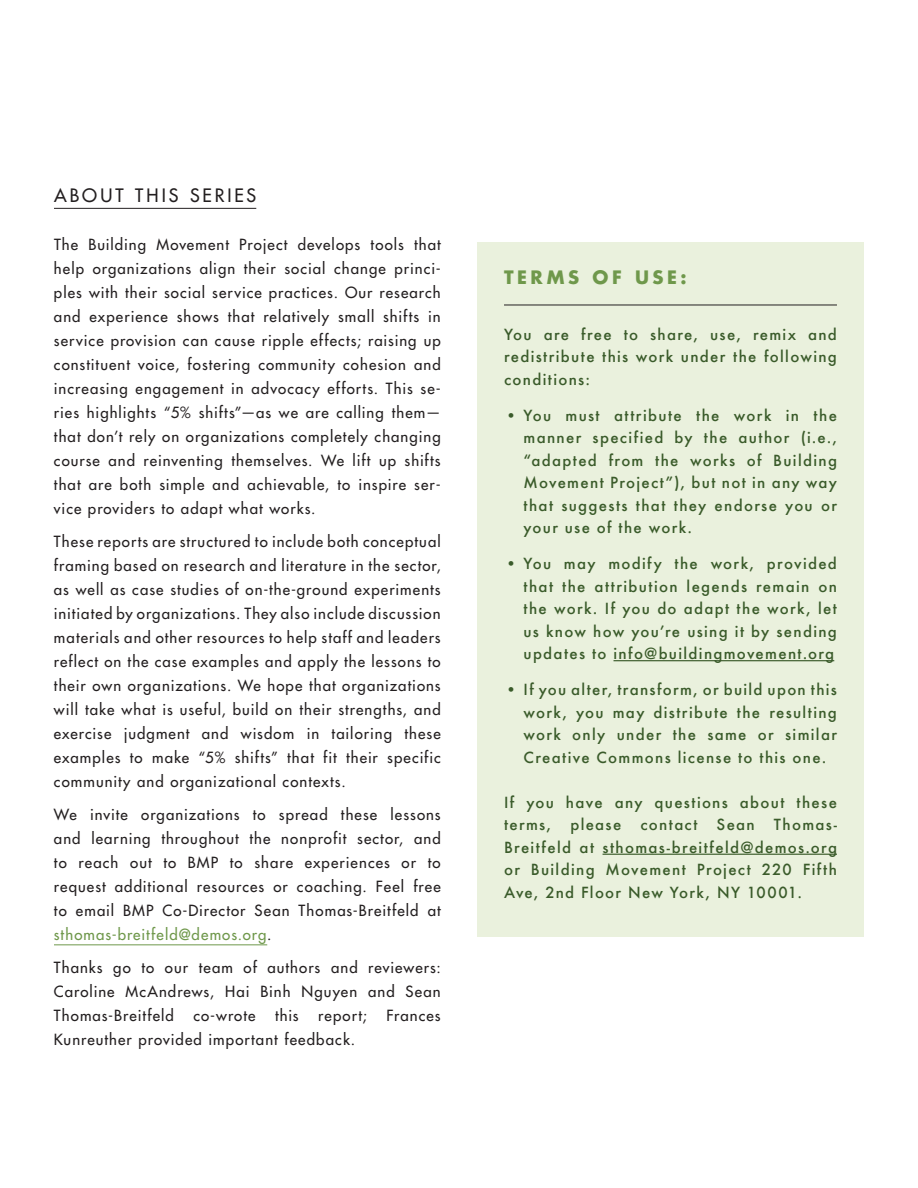
<style>
.page{position:relative;width:918px;height:1188px;background:#fff}
.page>*{position:absolute;margin:0;border:0;box-sizing:border-box;transform-origin:0 0}
.t1{font:500 18px "Futura Std";letter-spacing:.165em;color:#231f20}
.t2{font:700 18px "Futura Std";letter-spacing:.2em;color:#6f984b}
.t3{font:500 15px/24px "Futura Std";letter-spacing:.07em;color:#231f20;text-align:justify}
.t4{font:500 15px/22.5px "Futura";letter-spacing:.09em;color:#3a5b2a;text-align:justify}
.s1{color:#6f984b}
</style>
<div class="page">
<hr style="left:54px;top:208px;width:202px;height:1px;background:#231f20">
<hr style="left:54px;top:944px;width:213px;height:1px;background:#6f984b">
<div style="left:477px;top:242px;width:387px;height:695px;background:#eaf1dd"></div>
<hr style="left:614px;top:660px;width:220px;height:1px;background:#3a5b2a">
<hr style="left:603px;top:854px;width:234px;height:1px;background:#3a5b2a">
<hr style="left:504px;top:305px;width:333px;height:1px;background:#231f20">
<p class="t1" style="left:54px;top:184px;width:204px">About this Series</p>
<p class="t3" style="left:54px;top:233px;width:388px">The Building Movement Project develops tools that help organizations align their social change princi&shy;ples with their social service practices. Our research and experience shows that relatively small shifts in service provision can cause ripple effects; raising up constituent voice, fostering community cohesion and increasing engagement in advocacy efforts. This se&shy;ries highlights “5% shifts”—as we are calling them— that don’t rely on organizations completely changing course and reinventing themselves. We lift up shifts that are both simple and achievable, to inspire ser&shy;vice providers to adapt what works.</p>
<p class="t3" style="left:54px;top:530px;width:388px">These reports are structured to include both conceptual framing based on research and literature in the sector, as well as case studies of on-the-ground experiments initiated by organizations. They also include discussion materials and other resources to help staff and leaders reflect on the case examples and apply the lessons to their own organizations. We hope that organizations will take what is useful, build on their strengths, and exercise judgment and wisdom in tailoring these examples to make “5% shifts” that fit their specific community and organizational contexts.</p>
<p class="t3" style="left:54px;top:803px;width:388px">We invite organizations to spread these lessons and learning throughout the nonprofit sector, and to reach out to BMP to share experiences or to request additional resources or coaching. Feel free to email BMP Co-Director Sean Thomas-Breitfeld at <span class="s1">sthomas-breitfeld@demos.org</span>.</p>
<p class="t3" style="left:54px;top:956px;width:388px">Thanks go to our team of authors and reviewers:<br>Caroline McAndrews, Hai Binh Nguyen and Sean Thomas-Breitfeld</p>
<p class="t3" style="left:193px;top:1004px;width:64px">co-wrote</p>
<p class="t3" style="left:275px;top:1004px;width:25px">this</p>
<p class="t3" style="left:318px;top:1004px;width:50px">report;</p>
<p class="t3" style="left:387px;top:1004px;width:56px">Frances</p>
<p class="t3" style="left:54px;top:1028px;width:303px">Kunreuther provided important feedback.</p>
<p class="t2" style="left:504px;top:266px;width:184px">TERMS OF USE:</p>
<p class="t4" style="left:504px;top:323px;width:334px">You are free to share, use, remix and redistribute this work under the following conditions:</p>
<p class="t4" style="left:524px;top:404px;width:315px;text-indent:-18px">• You must attribute the work in the manner specified by the author (i.e., “adapted from the works of Building Movement Project”), but not in any way that suggests that they endorse you or your use of the work.</p>
<p class="t4" style="left:524px;top:552px;width:315px;text-indent:-18px">• You may modify the work, provided that the attribution legends remain on the work. If you do adapt the work, let us know how you’re using it by sending updates to info@buildingmovement.org</p>
<p class="t4" style="left:524px;top:678px;width:315px;text-indent:-18px">• If you alter, transform, or build upon this work, you may distribute the resulting work only under the same or similar Creative Commons license to this one.</p>
<p class="t4" style="left:504px;top:791px;width:334px">If you have any questions about these terms,</p>
<p class="t4" style="left:504px;top:813px;width:334px;text-indent:270px">Thomas-Breitfeld at sthomas-breitfeld@demos.org or Building Movement Project 220 Fifth Ave, 2nd Floor New York, NY 10001.</p>
<p class="t4" style="left:570px;top:813px;width:52px">please</p>
<p class="t4" style="left:640px;top:813px;width:59px">contact</p>
<p class="t4" style="left:717px;top:813px;width:40px">Sean</p>
</div>
